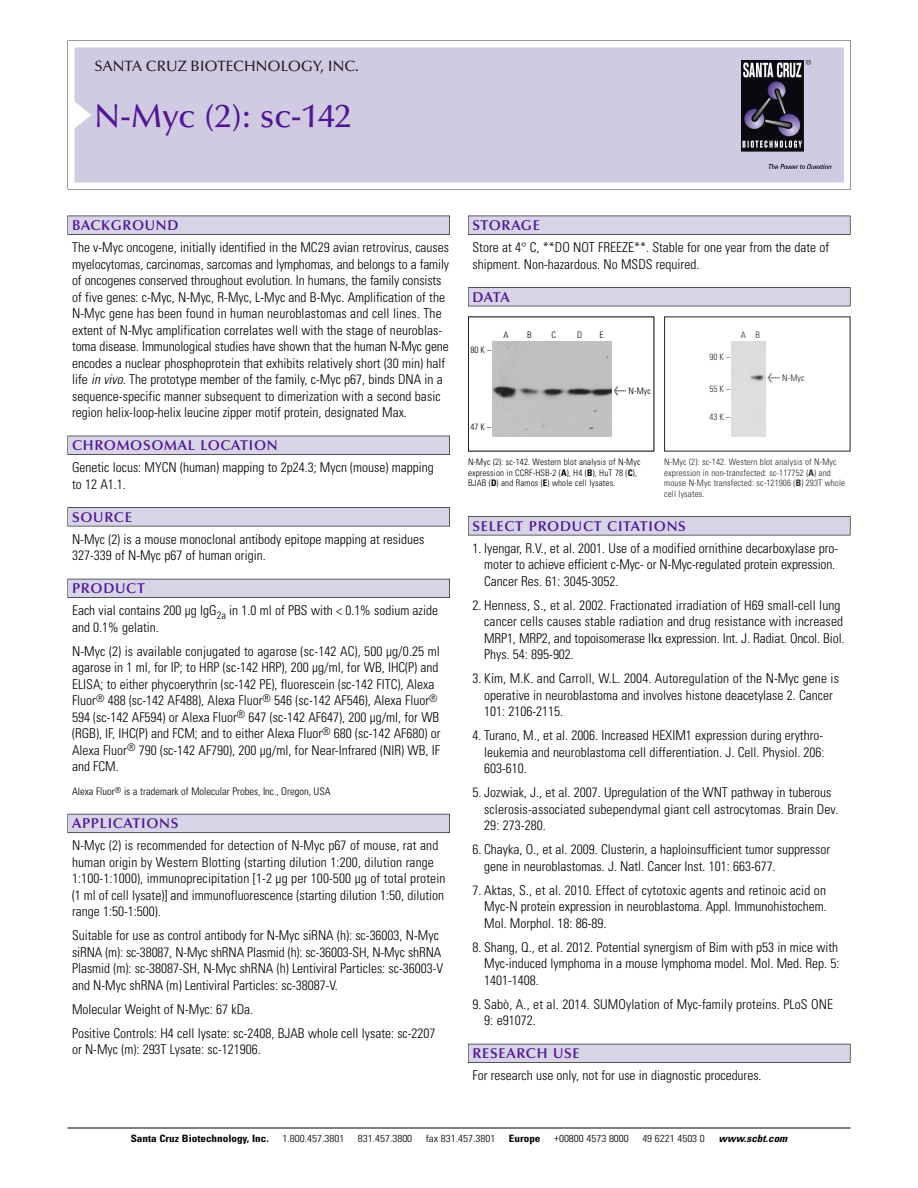
<style>
.page{position:relative;width:918px;height:1188px;background:#fff}
.page>*{position:absolute;margin:0;border:0;box-sizing:border-box;transform-origin:0 0}
.t1{font:500 33px "Optima";color:#511695}
.t2{font:500 15px "Optima";color:#231f20}
.t3{font:600 14.25px "Optima";letter-spacing:.05em;color:#511695}
.t4{font:300 condensed 13.5px/16.5px "Univers";color:#000}
.t5{font:300 condensed 10.5px "Univers";color:#000}
.t6{font:300 condensed 10.2px "Univers";color:#000;scale:1.1 1}
.t7{font:700 condensed 10.2px "Univers";color:#000;scale:1.1 1}
.t8{font:italic 700 condensed 10.2px "Univers";color:#000;scale:1.1 1}
.t9{font:300 condensed 9px/10.5px "Univers";letter-spacing:.015em;color:#272627}
.t10{font:300 condensed 9px/10.5px "Univers";letter-spacing:.015em;color:#000}
.s1{font-style:italic}
.s2{font-family:"Meta Plus";font-weight:400;font-stretch:normal;font-size:10.5px}
.s3{font-weight:700}
</style>
<div class="page">
<svg style="left:74px;top:41px;width:777px;height:148px"></svg>
<div style="left:74px;top:47px;width:770px;height:135px;background:#d1cae3"></div>
<img style="left:741px;top:60px;width:90px;height:108px">
<div style="left:68px;top:216px;width:382px;height:19px;background:#535256"></div>
<div style="left:68px;top:216px;width:381px;height:18px;background:#d7d4e8"></div>
<div style="left:68px;top:436px;width:382px;height:19px;background:#525156"></div>
<div style="left:68px;top:436px;width:381px;height:18px;background:#d7d4e8"></div>
<div style="left:68px;top:507px;width:382px;height:19px;background:#545357"></div>
<div style="left:68px;top:508px;width:381px;height:18px;background:#d7d4e8"></div>
<div style="left:68px;top:579px;width:382px;height:19px;background:#535259"></div>
<div style="left:68px;top:579px;width:381px;height:18px;background:#d7d4e8"></div>
<div style="left:68px;top:814px;width:382px;height:19px;background:#595860"></div>
<div style="left:68px;top:814px;width:381px;height:18px;background:#d7d4e8"></div>
<div style="left:468px;top:216px;width:382px;height:19px;background:#535256"></div>
<div style="left:468px;top:216px;width:382px;height:18px;background:#d7d4e8"></div>
<div style="left:468px;top:287px;width:382px;height:19px;background:#515155"></div>
<div style="left:468px;top:288px;width:382px;height:18px;background:#d7d4e8"></div>
<div style="left:468px;top:516px;width:382px;height:19px;background:#545357"></div>
<div style="left:468px;top:517px;width:382px;height:18px;background:#d7d4e8"></div>
<div style="left:468px;top:1044px;width:382px;height:19px;background:#535259"></div>
<div style="left:468px;top:1044px;width:382px;height:18px;background:#d7d4e8"></div>
<hr style="left:68px;top:1128px;width:782px;height:1px;background:#000">
<div style="left:732px;top:342px;width:33px;height:95px;background:#dedede"></div>
<img style="left:493px;top:342px;width:119px;height:95px">
<p class="t2" style="left:94px;top:60px;width:266px">SANTA CRUZ BIOTECHNOLOGY, INC.</p>
<p class="t1" style="left:94px;top:102px;width:258px">N-Myc (2): sc-142</p>
<p class="t3" style="left:72px;top:219px;width:108px">BACKGROUND</p>
<p class="t4" style="left:72px;top:240px;width:379px">The v-Myc oncogene, initially identified in the MC29 avian retrovirus, causes myelocytomas, carcinomas, sarcomas and lymphomas, and belongs to a family of oncogenes conserved throughout evolution. In humans, the family consists of five genes: c-Myc, N-Myc, R-Myc, L-Myc and B-Myc. Amplification of the N-Myc gene has been found in human neuroblastomas and cell lines. The extent of N-Myc amplification correlates well with the stage of neuroblas&shy;toma disease. Immunological studies have shown that the human N-Myc gene encodes a nuclear phosphoprotein that exhibits relatively short (30 min) half life <span class="s1">in vivo.</span>The prototype member of the family, c-Myc p67, binds DNA in a sequence-specific manner subsequent to dimerization with a second basic region helix-loop-helix leucine zipper motif protein, designated Max.</p>
<p class="t3" style="left:72px;top:439px;width:207px">CHROMOSOMAL LOCATION</p>
<p class="t4" style="left:72px;top:460px;width:363px">Genetic locus: MYCN (human) mapping to 2p24.3; Mycn (mouse) mapping to 12 A1.1.</p>
<p class="t3" style="left:72px;top:511px;width:61px">SOURCE</p>
<p class="t4" style="left:72px;top:532px;width:354px">N-Myc (2) is a mouse monoclonal antibody epitope mapping at residues<br>327-339 of N-Myc p67 of human origin.</p>
<p class="t3" style="left:72px;top:582px;width:74px">PRODUCT</p>
<p class="t4" style="left:72px;top:604px;width:368px">Each vial contains 200 µg IgG<sub>2a</sub> in 1.0 ml of PBS with &lt; 0.1% sodium azide and 0.1% gelatin.</p>
<p class="t4" style="left:72px;top:644px;width:370px">N-Myc (2) is available conjugated to agarose (sc-142 AC), 500 µg/0.25 ml agarose in 1 ml, for IP; to HRP (sc-142 HRP), 200 µg/ml, for WB, IHC(P) and ELISA; to either phycoerythrin (sc-142 PE), fluorescein (sc-142 FITC), Alexa Fluor<sup>®</sup> 488 (sc-142 AF488), Alexa Fluor<sup>®</sup> 546 (sc-142 AF546), Alexa Fluor<sup>® </sup>594 (sc-142 AF594) or Alexa Fluor<sup>®</sup> 647 (sc-142 AF647), 200 µg/ml, for WB (RGB), IF, IHC(P) and FCM; and to either Alexa Fluor<sup>®</sup> 680 (sc-142 AF680) or Alexa Fluor<sup>®</sup> 790 (sc-142 AF790), 200 µg/ml, for Near-Infrared (NIR) WB, IF and FCM.</p>
<p class="t5" style="left:72px;top:788px;width:260px">Alexa Fluor<sup>®</sup> is a trademark of Molecular Probes, Inc., Oregon, USA</p>
<p class="t3" style="left:72px;top:817px;width:108px">APPLICATIONS</p>
<p class="t4" style="left:72px;top:839px;width:375px">N-Myc (2) is recommended for detection of N-Myc p67 of mouse, rat and human origin by Western Blotting (starting dilution 1:200, dilution range 1:100-1:1000), immunoprecipitation [1-2 µg per 100-500 µg of total protein (1 ml of cell lysate)] and immunofluorescence (starting dilution 1:50, dilution range 1:50-1:500).</p>
<p class="t4" style="left:72px;top:929px;width:373px">Suitable for use as control antibody for N-Myc siRNA (h): sc-36003, N-Myc siRNA (m): sc-38087, N-Myc shRNA Plasmid (h): sc-36003-SH, N-Myc shRNA Plasmid (m): sc-38087-SH, N-Myc shRNA (h) Lentiviral Particles: sc-36003-V and N-Myc shRNA (m) Lentiviral Particles: sc-38087-V.</p>
<p class="t4" style="left:72px;top:1002px;width:183px">Molecular Weight of N-Myc: 67 kDa.</p>
<p class="t4" style="left:72px;top:1026px;width:365px">Positive Controls: H4 cell lysate: sc-2408, BJAB whole cell lysate: sc-2207 or N-Myc (m): 293T Lysate: sc-121906.</p>
<p class="t3" style="left:473px;top:219px;width:69px">STORAGE</p>
<p class="t4" style="left:473px;top:240px;width:358px">Store at 4° C, **DO NOT FREEZE**. Stable for one year from the date of shipment. Non-hazardous. No MSDS required.</p>
<p class="t3" style="left:473px;top:291px;width:39px">DATA</p>
<p class="t10" style="left:471px;top:346px;width:22px">80 K –</p>
<p class="t10" style="left:504px;top:331px;width:7px">A</p>
<p class="t10" style="left:527px;top:331px;width:6px">B</p>
<p class="t10" style="left:552px;top:331px;width:6px">C</p>
<p class="t10" style="left:577px;top:331px;width:7px">D</p>
<p class="t10" style="left:599px;top:331px;width:5px">E</p>
<p class="t10" style="left:471px;top:422px;width:22px">47 K –</p>
<p class="t10" style="left:614px;top:386px;width:39px"><span class="s2">&lt;</span> N-Myc</p>
<p class="t10" style="left:468px;top:458px;width:174px">N-Myc (2): sc-142. Western blot analysis of N-Myc expression in CCRF-HSB-2 (<span class="s3">A</span>), H4 (<span class="s3">B</span>), HuT 78 (<span class="s3">C</span>),<br>BJAB (<span class="s3">D</span>) and Ramos (<span class="s3">E</span>) whole cell lysates.</p>
<p class="t9" style="left:710px;top:353px;width:22px">90K–</p>
<p class="t9" style="left:710px;top:384px;width:22px">55K–</p>
<p class="t9" style="left:710px;top:413px;width:22px">43K–</p>
<p class="t9" style="left:741px;top:331px;width:21px">A B</p>
<p class="t9" style="left:768px;top:374px;width:39px"><span class="s2">&lt;</span> N-Myc</p>
<p class="t9" style="left:664px;top:458px;width:183px">N-Myc (2): sc-142. Western blot analysis of N-Myc expression in non-transfected: sc-117752 (<span class="s3">A</span>) and mouse N-Myc transfected: sc-121906 (<span class="s3">B</span>) 293T whole cell lysates.</p>
<p class="t3" style="left:473px;top:520px;width:215px">SELECT PRODUCT CITATIONS</p>
<p class="t4" style="left:484px;top:541px;width:356px;text-indent:-12px">1. Iyengar, R.V., et al. 2001. Use of a modified ornithine decarboxylase pro&shy;moter to achieve efficient c-Myc- or N-Myc-regulated protein expression.<br>Cancer Res. 61: 3045-3052.</p>
<p class="t4" style="left:484px;top:598px;width:362px;text-indent:-12px">2. Henness, S., et al. 2002. Fractionated irradiation of H69 small-cell lung cancer cells causes stable radiation and drug resistance with increased MRP1, MRP2, and topoisomerase II expression. Int. J. Radiat. Oncol. Biol.<br>Phys. 54: 895-902.</p>
<p class="t4" style="left:484px;top:672px;width:356px;text-indent:-12px">3. Kim, M.K. and Carroll, W.L. 2004. Autoregulation of the N-Myc gene is operative in neuroblastoma and involves histone deacetylase 2. Cancer<br>101: 2106-2115.</p>
<p class="t4" style="left:484px;top:729px;width:342px;text-align:justify;text-indent:-12px">4. Turano, M., et al. 2006. Increased HEXIM1 expression during erythro&shy;leukemia and neuroblastoma cell differentiation. J. Cell. Physiol. 206:<br>603-610.</p>
<p class="t4" style="left:484px;top:786px;width:356px;text-indent:-12px">5. Jozwiak, J., et al. 2007. Upregulation of the WNT pathway in tuberous sclerosis-associated subependymal giant cell astrocytomas. Brain Dev.<br>29: 273-280.</p>
<p class="t4" style="left:484px;top:843px;width:348px;text-indent:-12px">6. Chayka, O., et al. 2009. Clusterin, a haploinsufficient tumor suppressor gene in neuroblastomas. J. Natl. Cancer Inst. 101: 663-677.</p>
<p class="t4" style="left:484px;top:883px;width:344px;text-align:justify;text-indent:-12px">7. Aktas, S., et al. 2010. Effect of cytotoxic agents and retinoic acid on Myc-N protein expression in neuroblastoma. Appl. Immunohistochem.<br>Mol. Morphol. 18: 86-89.</p>
<p class="t4" style="left:484px;top:940px;width:357px;text-align:justify;text-indent:-12px">8. Shang, Q., et al. 2012. Potential synergism of Bim with p53 in mice with Myc-induced lymphoma in a mouse lymphoma model. Mol. Med. Rep. 5:<br>1401-1408.</p>
<p class="t4" style="left:484px;top:997px;width:351px;text-indent:-12px">9. Sabò, A., et al. 2014. SUMOylation of Myc-family proteins. PLoS ONE<br>9: e91072.</p>
<p class="t3" style="left:473px;top:1047px;width:109px">RESEARCH USE</p>
<p class="t4" style="left:473px;top:1069px;width:291px">For research use only, not for use in diagnostic procedures.</p>
<p class="t7" style="left:131px;top:1135px;width:127px">Santa Cruz Biotechnology, Inc.</p>
<p class="t6" style="left:282px;top:1135px;width:58px">1.800.457.3801</p>
<p class="t6" style="left:358px;top:1135px;width:51px">831.457.3800</p>
<p class="t6" style="left:426px;top:1135px;width:65px">fax 831.457.3801</p>
<p class="t7" style="left:509px;top:1135px;width:30px">Europe</p>
<p class="t6" style="left:554px;top:1135px;width:69px">+00800 4573 8000</p>
<p class="t6" style="left:642px;top:1135px;width:58px">49 6221 4503 0</p>
<p class="t8" style="left:719px;top:1135px;width:66px">www.scbt.com</p>
</div>
